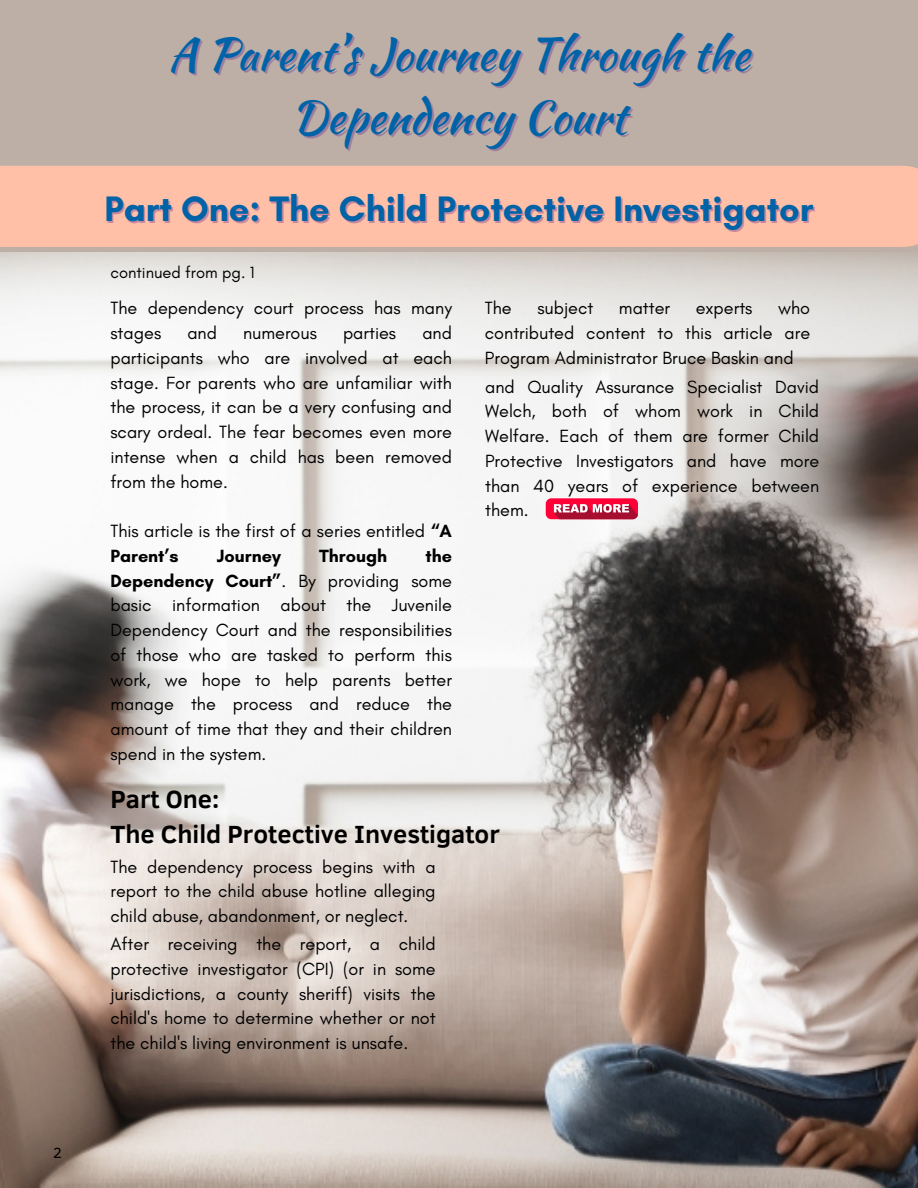
<style>
.page{position:relative;width:918px;height:1188px;background:#bdafa6}
.page>*{position:absolute;margin:0;border:0;box-sizing:border-box;transform-origin:0 0}
.t1{font:45px/63px "Kaushan Script";color:#0063a8;text-align:center}
.t2{font:700 36px "Glacial Indifference";color:#0063a8}
.t3{font:700 25.5px "Clear Sans";color:#000}
.t4{font:18px/24.8px "Glacial Indifference";color:#000;text-align:justify}
.t5{font:700 18px "Glacial Indifference";color:#000}
.t6{font:16.5px "Glacial Indifference";color:#000}
.t7{font:15px "Clear Sans";color:#000}
.s1{font-weight:700}
</style>
<div class="page">
<img style="left:0;top:253px;width:918px;height:935px">
<div style="left:0;top:166px;width:918px;height:81px;background:#ffc0a7"></div>
<svg style="left:546px;top:498px;width:92px;height:21px;background:#dc3e60"></svg>
<p class="t7" style="left:53px;top:1142px;width:10px">2</p>
<p class="t1" style="left:168px;top:23px;width:583px">A Parent’s Journey Through the<br>Dependency Court</p>
<p class="t2" style="left:104px;top:187px;width:711px">Part One: The Child Protective Investigator</p>
<p class="t6" style="left:110px;top:262px;width:146px">continued from pg. 1</p>
<p class="t4" style="left:110px;top:296px;width:343px">The dependency court process has many stages</p>
<p class="t4" style="left:485px;top:296px;width:28px">The</p>
<p class="t4" style="left:537px;top:296px;width:57px">subject</p>
<p class="t4" style="left:619px;top:296px;width:53px">matter</p>
<p class="t4" style="left:696px;top:296px;width:58px">experts</p>
<p class="t4" style="left:485px;top:296px;width:327px;text-indent:293px">who contributed content to this article are Program Administrator Bruce Baskin and</p>
<p class="t4" style="left:110px;top:320px;width:343px;text-indent:312px">and participants who are involved at each stage. For parents who are unfamiliar with the process, it can be a very confusing and scary ordeal. The fear becomes even more intense when a child has been removed from the home.</p>
<p class="t4" style="left:110px;top:518px;width:343px">This article is the first of a series entitled <span class="s1">“A<br>Parent’s</span></p>
<p class="t4" style="left:187px;top:320px;width:31px">and</p>
<p class="t4" style="left:243px;top:320px;width:75px">numerous</p>
<p class="t4" style="left:343px;top:320px;width:55px">parties</p>
<p class="t4" style="left:485px;top:374px;width:336px">and Quality Assurance Specialist David Welch, both of whom work in Child Welfare. Each of them are former Child Protective Investigators and have more than 40 years of experience between them.</p>
<p class="t4" style="left:110px;top:543px;width:343px;text-indent:315px"><span class="s1">the Dependency Court”</span>. By providing some basic information about the Juvenile Dependency Court and the responsibilities of those who are tasked to perform this work, we hope to help parents better manage the process and reduce the amount of time that they and their children spend in the system.</p>
<p class="t3" style="left:110px;top:781px;width:110px">Part One:</p>
<p class="t3" style="left:110px;top:816px;width:391px">The Child Protective Investigator</p>
<p class="t4" style="left:110px;top:854px;width:327px">The dependency process begins with a report to the child abuse hotline alleging child abuse, abandonment, or neglect.</p>
<p class="t4" style="left:110px;top:931px;width:327px">After receiving the report, a child protective investigator (CPI) (or in some jurisdictions, a county sheriff) visits the child's home to determine whether or not the child's living environment is unsafe.</p>
<p class="t5" style="left:217px;top:545px;width:66px">Journey</p>
<p class="t5" style="left:319px;top:545px;width:70px">Through</p>
</div>
